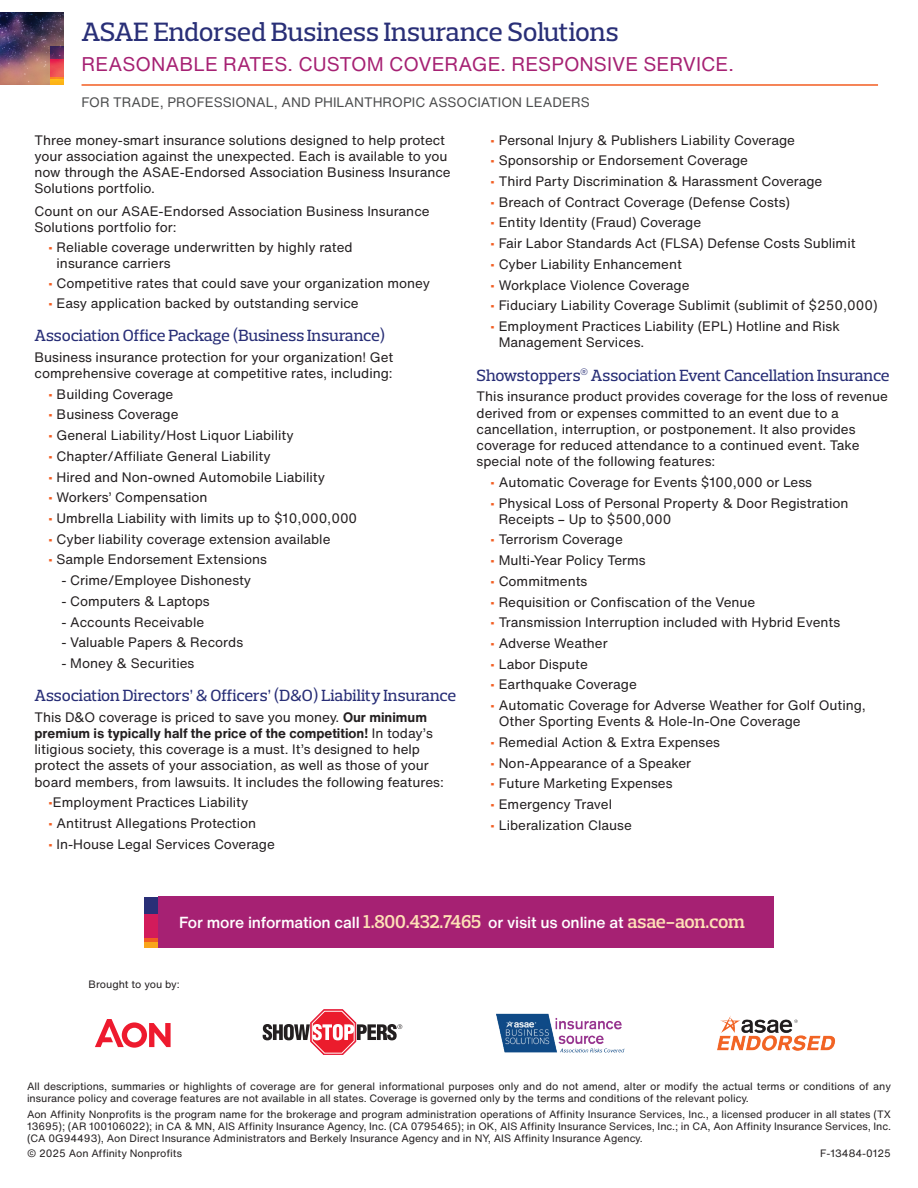
<style>
.page{position:relative;width:918px;height:1188px;background:#fff}
.page>*{position:absolute;margin:0;border:0;box-sizing:border-box;transform-origin:0 0}
.t1{font:500 27px "Prelo Slab";letter-spacing:-.01em;color:#292f77}
.t2{font:19.5px "Helvetica Now Text";color:#a62173}
.t3{font:500 16.5px "Prelo Slab";letter-spacing:-.01em;color:#292f77}
.t4{font:500 15.75px "Helvetica Now Text";letter-spacing:-.01em;color:#fff}
.t5{font:13.5px/16.2px "Helvetica Now Text";color:#231f20}
.t6{font:13.5px "Helvetica Now Text";color:#4b4c4d}
.t7{font:10.5px/12px "Helvetica Now Text";color:#231f20}
.s1{color:#f25d21}
.s2{font-weight:700}
.s3{font-family:"Prelo Slab";font-weight:600;font-size:18.9px;color:#fee0b6}
</style>
<div class="page">
<svg style="left:263px;top:1010px;width:139px;height:45px"></svg>
<svg style="left:95px;top:1019px;width:76px;height:29px"></svg>
<img style="left:717px;top:1016px;width:119px;height:35px">
<img style="left:496px;top:1013px;width:129px;height:40px">
<hr style="left:82px;top:84px;width:796px;height:2px;background:#f25d21">
<img style="left:0;top:13px;width:63px;height:71px">
<div style="left:158px;top:897px;width:616px;height:51px;background:#a62173"></div>
<div style="left:144px;top:926px;width:14px;height:22px;background:#f9a51b"></div>
<div style="left:144px;top:919px;width:14px;height:23px;background:#f25d21"></div>
<div style="left:144px;top:911px;width:14px;height:27px;background:#d21b5b"></div>
<div style="left:144px;top:897px;width:14px;height:16px;background:#292f77"></div>
<div style="left:50px;top:68px;width:13px;height:16px;background:#fdb918"></div>
<div style="left:50px;top:62px;width:13px;height:17px;background:#fb8d1f"></div>
<svg style="left:50px;top:59px;width:13px;height:18px"></svg>
<svg style="left:50px;top:46px;width:13px;height:13px"></svg>
<h1 class="t1" style="left:82px;top:16px;width:539px">ASAE Endorsed Business Insurance Solutions</h1>
<h2 class="t2" style="left:82px;top:51px;width:654px">REASONABLE RATES. CUSTOM COVERAGE. RESPONSIVE SERVICE.</h2>
<p class="t6" style="left:82px;top:93px;width:510px">FOR TRADE, PROFESSIONAL, AND PHILANTHROPIC ASSOCIATION LEADERS</p>
<p class="t5" style="left:35px;top:132px;width:418px">Three money-smart insurance solutions designed to help protect your association against the unexpected. Each is available to you now through the ASAE-Endorsed Association Business Insurance Solutions portfolio.</p>
<p class="t5" style="left:35px;top:203px;width:397px">Count on our ASAE-Endorsed Association Business Insurance<br>Solutions portfolio for:</p>
<p class="t5" style="left:57px;top:239px;width:298px;text-indent:-9px"><span class="s1">•</span> Reliable coverage underwritten by highly rated insurance carriers</p>
<p class="t5" style="left:48px;top:275px;width:384px"><span class="s1">•</span> Competitive rates that could save your organization money</p>
<p class="t5" style="left:48px;top:295px;width:312px"><span class="s1">•</span> Easy application backed by outstanding service</p>
<p class="t3" style="left:34px;top:325px;width:352px">Association Office Package (Business Insurance)</p>
<p class="t5" style="left:34px;top:349px;width:360px">Business insurance protection for your organization! Get comprehensive coverage at competitive rates, including:</p>
<p class="t5" style="left:48px;top:386px;width:127px"><span class="s1">•</span> Building Coverage</p>
<p class="t5" style="left:48px;top:407px;width:132px"><span class="s1">•</span> Business Coverage</p>
<p class="t5" style="left:48px;top:427px;width:247px"><span class="s1">•</span> General Liability/Host Liquor Liability</p>
<p class="t5" style="left:48px;top:448px;width:224px"><span class="s1">•</span> Chapter/Affiliate General Liability</p>
<p class="t5" style="left:48px;top:469px;width:279px"><span class="s1">•</span> Hired and Non-owned Automobile Liability</p>
<p class="t5" style="left:48px;top:489px;width:161px"><span class="s1">•</span> Workers’ Compensation</p>
<p class="t5" style="left:48px;top:510px;width:311px"><span class="s1">•</span> Umbrella Liability with limits up to $10,000,000</p>
<p class="t5" style="left:48px;top:531px;width:284px"><span class="s1">•</span> Cyber liability coverage extension available</p>
<p class="t5" style="left:48px;top:552px;width:221px"><span class="s1">•</span> Sample Endorsement Extensions</p>
<p class="t5" style="left:62px;top:572px;width:191px">- Crime/Employee Dishonesty</p>
<p class="t5" style="left:62px;top:593px;width:150px">- Computers &amp; Laptops</p>
<p class="t5" style="left:62px;top:614px;width:144px">- Accounts Receivable</p>
<p class="t5" style="left:62px;top:634px;width:183px">- Valuable Papers &amp; Records</p>
<p class="t5" style="left:62px;top:655px;width:134px">- Money &amp; Securities</p>
<p class="t3" style="left:34px;top:685px;width:423px">Association Directors’ &amp; Officers’ (D&amp;O) Liability Insurance</p>
<p class="t5" style="left:34px;top:709px;width:411px">This D&amp;O coverage is priced to save you money. <span class="s2">Our minimum premium is typically half the price of the competition!</span> In today’s litigious society, this coverage is a must. It’s designed to help protect the assets of your association, as well as those of your board members, from lawsuits. It includes the following features:</p>
<p class="t5" style="left:48px;top:794px;width:202px"><span class="s1">•</span>Employment Practices Liability</p>
<p class="t5" style="left:48px;top:815px;width:210px"><span class="s1">•</span> Antitrust Allegations Protection</p>
<p class="t5" style="left:48px;top:836px;width:228px"><span class="s1">•</span> In-House Legal Services Coverage</p>
<p class="t5" style="left:490px;top:132px;width:306px"><span class="s1">•</span> Personal Injury &amp; Publishers Liability Coverage</p>
<p class="t5" style="left:490px;top:153px;width:259px"><span class="s1">•</span> Sponsorship or Endorsement Coverage</p>
<p class="t5" style="left:490px;top:173px;width:334px"><span class="s1">•</span> Third Party Discrimination &amp; Harassment Coverage</p>
<p class="t5" style="left:490px;top:194px;width:301px"><span class="s1">•</span> Breach of Contract Coverage (Defense Costs)</p>
<p class="t5" style="left:490px;top:215px;width:213px"><span class="s1">•</span> Entity Identity (Fraud) Coverage</p>
<p class="t5" style="left:490px;top:235px;width:367px"><span class="s1">•</span> Fair Labor Standards Act (FLSA) Defense Costs Sublimit</p>
<p class="t5" style="left:490px;top:256px;width:193px"><span class="s1">•</span> Cyber Liability Enhancement</p>
<p class="t5" style="left:490px;top:277px;width:201px"><span class="s1">•</span> Workplace Violence Coverage</p>
<p class="t5" style="left:490px;top:297px;width:389px"><span class="s1">•</span> Fiduciary Liability Coverage Sublimit (sublimit of $250,000)</p>
<p class="t5" style="left:499px;top:318px;width:343px;text-indent:-9px"><span class="s1">•</span> Employment Practices Liability (EPL) Hotline and Risk<br>Management Services.</p>
<p class="t3" style="left:477px;top:365px;width:415px">Showstoppers<sup>®</sup> Association Event Cancellation Insurance</p>
<p class="t5" style="left:477px;top:388px;width:413px">This insurance product provides coverage for the loss of revenue derived from or expenses committed to an event due to a cancellation, interruption, or postponement. It also provides coverage for reduced attendance to a continued event. Take special note of the following features:</p>
<p class="t5" style="left:490px;top:474px;width:323px"><span class="s1">•</span> Automatic Coverage for Events $100,000 or Less</p>
<p class="t5" style="left:499px;top:495px;width:351px;text-indent:-9px"><span class="s1">•</span> Physical Loss of Personal Property &amp; Door Registration<br>Receipts – Up to $500,000</p>
<p class="t5" style="left:490px;top:532px;width:134px"><span class="s1">•</span> Terrorism Coverage</p>
<p class="t5" style="left:490px;top:552px;width:157px"><span class="s1">•</span> Multi-Year Policy Terms</p>
<p class="t5" style="left:490px;top:573px;width:99px"><span class="s1">•</span> Commitments</p>
<p class="t5" style="left:490px;top:594px;width:267px"><span class="s1">•</span> Requisition or Confiscation of the Venue</p>
<p class="t5" style="left:490px;top:614px;width:352px"><span class="s1">•</span> Transmission Interruption included with Hybrid Events</p>
<p class="t5" style="left:490px;top:635px;width:119px"><span class="s1">•</span> Adverse Weather</p>
<p class="t5" style="left:490px;top:656px;width:99px"><span class="s1">•</span> Labor Dispute</p>
<p class="t5" style="left:490px;top:677px;width:148px"><span class="s1">•</span> Earthquake Coverage</p>
<p class="t5" style="left:499px;top:697px;width:369px;text-indent:-9px"><span class="s1">•</span> Automatic Coverage for Adverse Weather for Golf Outing,<br>Other Sporting Events &amp; Hole-In-One Coverage</p>
<p class="t5" style="left:490px;top:734px;width:231px"><span class="s1">•</span> Remedial Action &amp; Extra Expenses</p>
<p class="t5" style="left:490px;top:755px;width:203px"><span class="s1">•</span> Non-Appearance of a Speaker</p>
<p class="t5" style="left:490px;top:776px;width:184px"><span class="s1">•</span> Future Marketing Expenses</p>
<p class="t5" style="left:490px;top:796px;width:123px"><span class="s1">•</span> Emergency Travel</p>
<p class="t5" style="left:490px;top:817px;width:143px"><span class="s1">•</span> Liberalization Clause</p>
<p class="t4" style="left:179px;top:912px;width:567px">For more information call <span class="s3">1.800.432.7465</span> or visit us online at <span class="s3">asae-aon.com</span></p>
<p class="t7" style="left:88px;top:978px;width:93px">Brought to you by:</p>
<p class="t7" style="left:27px;top:1081px;width:866px">All descriptions, summaries or highlights of coverage are for general informational purposes only and do not amend, alter or modify the actual terms or conditions of any insurance policy and coverage features are not available in all states. Coverage is governed only by the terms and conditions of the relevant policy.</p>
<p class="t7" style="left:27px;top:1108px;width:866px;text-align:justify">Aon Affinity Nonprofits is the program name for the brokerage and program administration operations of Affinity Insurance Services, Inc., a licensed producer in all states (TX 13695); (AR 100106022); in CA &amp; MN, AIS Affinity Insurance Agency, Inc. (CA 0795465); in OK, AIS Affinity Insurance Services, Inc.; in CA, Aon Affinity Insurance Services, Inc. (CA 0G94493), Aon Direct Insurance Administrators and Berkely Insurance Agency and in NY, AIS Affinity Insurance Agency.</p>
<p class="t7" style="left:27px;top:1148px;width:157px">© 2025 Aon Affinity Nonprofits</p>
<p class="t7" style="left:820px;top:1148px;width:72px">F-13484-0125</p>
</div>
